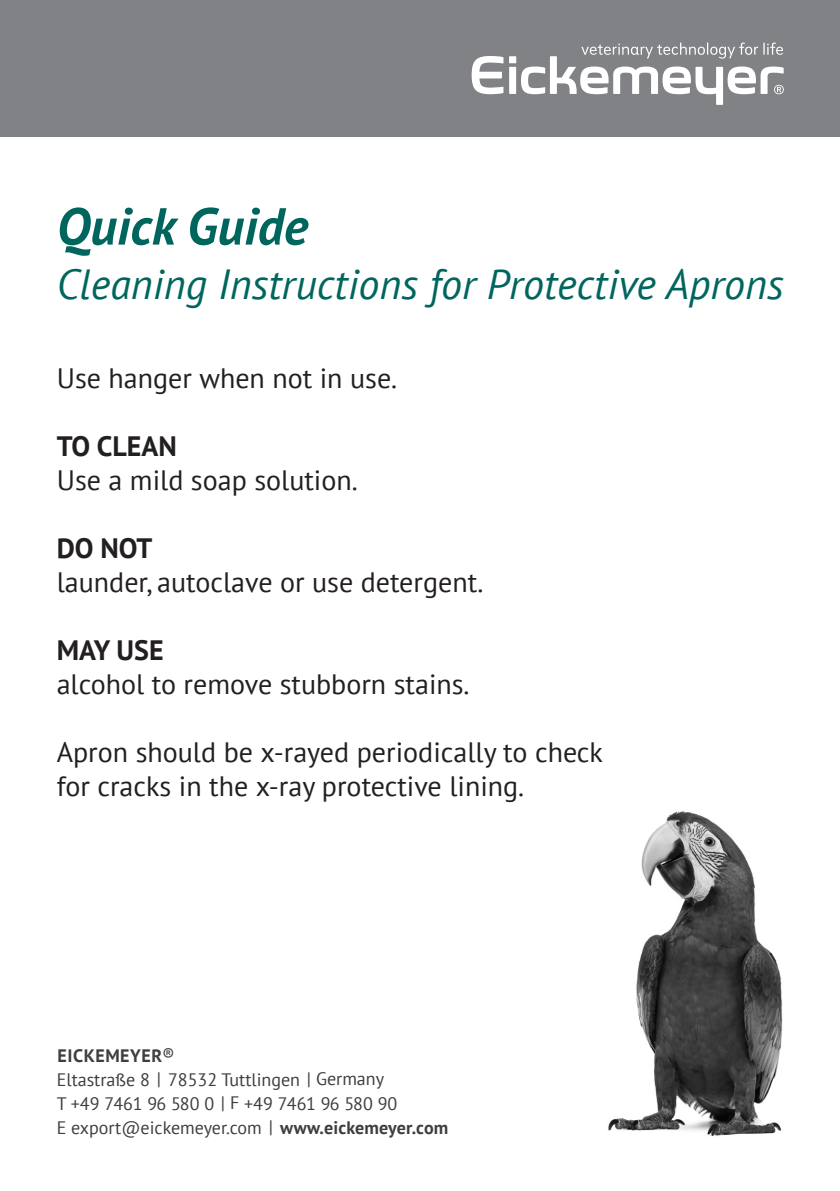
<style>
.page{position:relative;width:840px;height:1191px;background:#fff}
.page>*{position:absolute;margin:0;border:0;box-sizing:border-box;transform-origin:0 0}
.t1{font:italic 700 52px "PT Sans";color:#00665d}
.t2{font:italic 42px "PT Sans";color:#00665d}
.t3{font:28px/34px "PT Sans";color:#231f20}
.t4{font:700 28px "PT Sans";color:#231f20}
.t5{font:18px/24px "PT Sans";color:#3e3e3f}
.t6{font:700 18px "PT Sans";letter-spacing:.03em;color:#3e3e3f}
.s1{font-weight:700}
</style>
<div class="page">
<div style="left:0;top:0;width:839px;height:136px;background:#808285"></div>
<svg style="left:471px;top:43px;width:312px;height:62px"></svg>
<img style="left:608px;top:811px;width:175px;height:326px">
<h1 class="t1" style="left:57px;top:192px;width:253px">Quick Guide</h1>
<h2 class="t2" style="left:57px;top:257px;width:728px">Cleaning Instructions for Protective Aprons</h2>
<p class="t3" style="left:57px;top:360px;width:342px">Use hanger when not in use.</p>
<p class="t4" style="left:57px;top:427px;width:121px">TO CLEAN</p>
<p class="t3" style="left:57px;top:462px;width:302px">Use a mild soap solution.</p>
<p class="t4" style="left:57px;top:529px;width:97px">DO NOT</p>
<p class="t3" style="left:57px;top:564px;width:428px">launder, autoclave or use detergent.</p>
<p class="t4" style="left:57px;top:631px;width:108px">MAY USE</p>
<p class="t3" style="left:57px;top:666px;width:414px">alcohol to remove stubborn stains.</p>
<p class="t3" style="left:57px;top:734px;width:547px">Apron should be x-rayed periodically to check for cracks in the x-ray protective lining.</p>
<p class="t5" style="left:57px;top:1043px;width:393px;text-indent:95px"><span class="s1">r</span>®<br>Eltastraße 8 | 78532 Tuttlingen | Germany<br>T +49 7461 96 580 0 | F +49 7461 96 580 90<br>E export@eickemeyer.com | <span class="s1">www.eickemeyer.com</span></p>
<p class="t6" style="left:57px;top:1044px;width:50px">Eickemeye</p>
</div>
